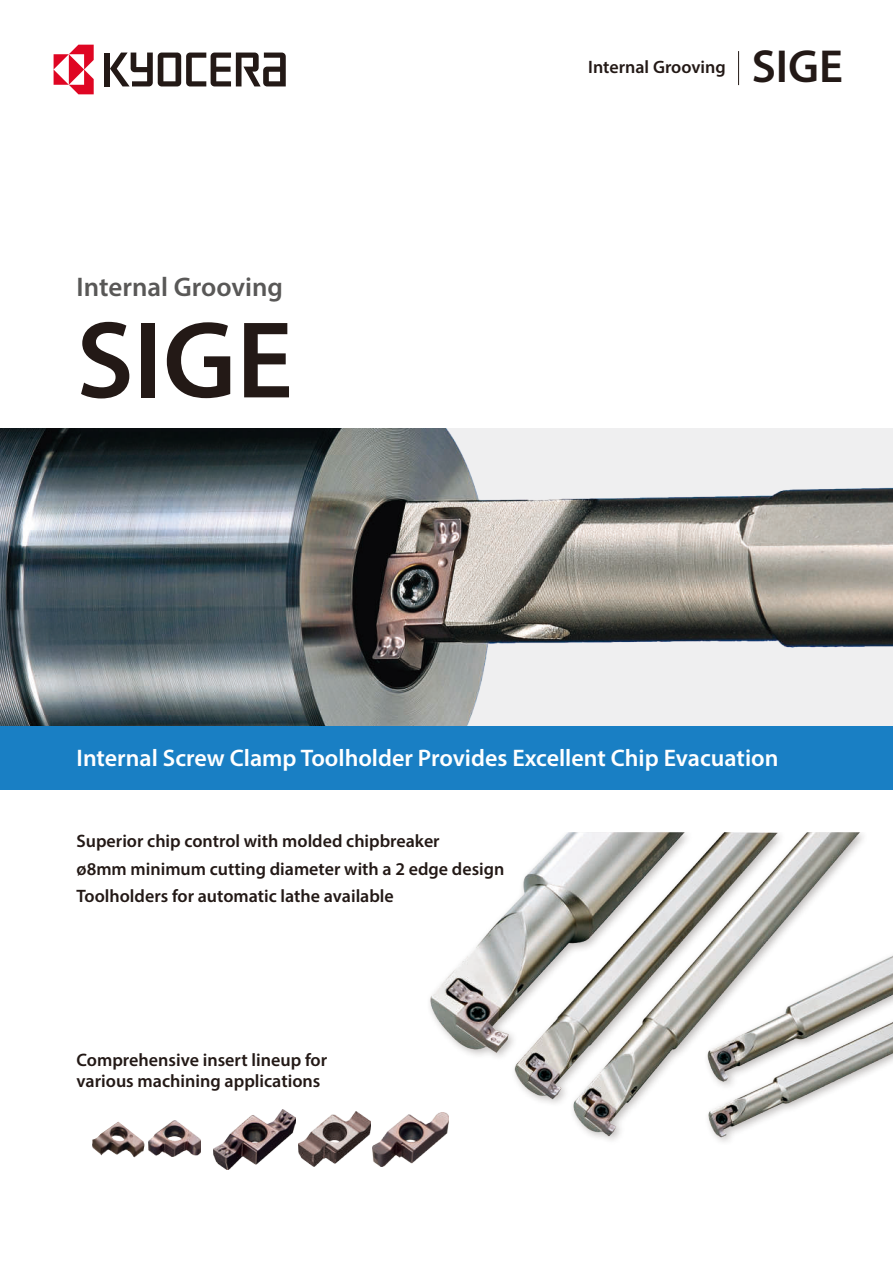
<style>
.page{position:relative;width:893px;height:1263px;background:#fff}
.page>*{position:absolute;margin:0;border:0;box-sizing:border-box;transform-origin:0 0}
.t1{font:600 110.25px "Myriad Pro";color:#231916}
.t2{font:600 46.5px "Myriad Pro";color:#231916}
.t3{font:600 27px "Myriad Pro";color:#595857}
.t4{font:600 24px "Myriad Pro";color:#fff}
.t5{font:600 18px/27.6px "Myriad Pro";color:#231916}
</style>
<div class="page">
<img style="left:0;top:428px;width:893px;height:298px">
<img style="left:92px;top:1122px;width:52px;height:36px">
<img style="left:149px;top:1120px;width:51px;height:36px">
<img style="left:213px;top:1109px;width:83px;height:60px">
<img style="left:298px;top:1112px;width:67px;height:54px">
<img style="left:365px;top:833px;width:528px;height:334px">
<div style="left:0;top:726px;width:893px;height:63px;background:#197fc4"></div>
<hr style="left:738px;top:51px;width:1px;height:34px;background:#231916">
<div style="left:104px;top:53px;width:6px;height:33px;background:#231916"></div>
<svg style="left:110px;top:53px;width:176px;height:33px"></svg>
<svg style="left:54px;top:45px;width:40px;height:49px"></svg>
<h3 class="t3" style="left:77px;top:269px;width:208px">Internal Grooving</h3>
<h1 class="t1" style="left:77px;top:290px;width:218px">SIGE</h1>
<p class="t5" style="left:588px;top:53px;width:139px">Internal Grooving</p>
<h2 class="t2" style="left:752px;top:36px;width:93px">SIGE</h2>
<h3 class="t4" style="left:77px;top:742px;width:703px">Internal Screw Clamp Toolholder Provides Excellent Chip Evacuation</h3>
<p class="t5" style="left:77px;top:827px;width:429px">Superior chip control with molded chipbreaker<br>ø8mm minimum cutting diameter with a 2 edge design<br>Toolholders for automatic lathe available</p>
<p class="t5" style="left:77px;top:1050px;width:252px;line-height:20.2px">Comprehensive insert lineup for various machining applications</p>
</div>
